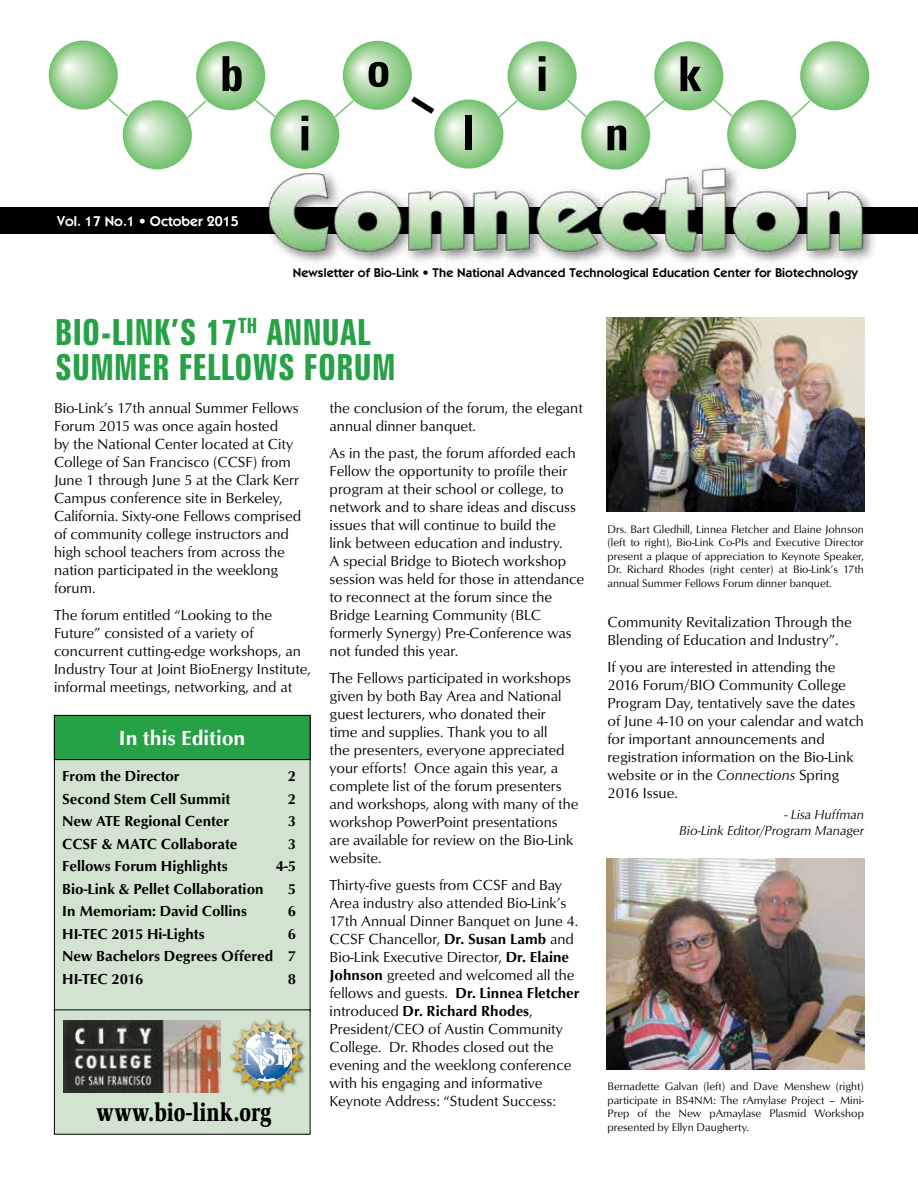
<style>
.page{position:relative;width:918px;height:1188px;background:#fff}
.page>*{position:absolute;margin:0;border:0;box-sizing:border-box;transform-origin:0 0}
.t1{font:700 extra-condensed 36px/34.5px "Zurich BT";letter-spacing:.01em;color:#26a146}
.t2{font:900 26.25px "Slimbach";color:#000;scale:.8 1}
.t3{font:700 21px "Opus";color:#fff}
.t4{font:15px/18px "Opus";color:#000}
.t5{font:700 15px/22.5px "Opus";color:#000;text-align:justify}
.t6{font:600 14.25px "Itc Kabel";color:#fff}
.t7{font:italic 13.5px/16.2px "Opus";color:#000;text-align:right}
.t8{font:600 12.75px "Itc Kabel";letter-spacing:.01em;color:#000}
.t9{font:11.25px/13.5px "Opus";color:#000;text-align:justify}
.s1{font-weight:700}
.s2{font-style:italic}
</style>
<div class="page">
<svg style="left:497px;top:98px;width:23px;height:21px"></svg>
<svg style="left:565px;top:98px;width:22px;height:20px"></svg>
<svg style="left:643px;top:98px;width:24px;height:20px"></svg>
<svg style="left:253px;top:98px;width:23px;height:19px"></svg>
<svg style="left:333px;top:99px;width:23px;height:20px"></svg>
<svg style="left:196px;top:41px;width:69px;height:69px"></svg>
<svg style="left:223px;top:56px;width:19px;height:35px"></svg>
<svg style="left:434px;top:100px;width:69px;height:69px"></svg>
<div style="left:465px;top:115px;width:7px;height:35px;background:#000"></div>
<svg style="left:508px;top:41px;width:69px;height:69px"></svg>
<svg style="left:539px;top:56px;width:7px;height:35px"></svg>
<svg style="left:581px;top:101px;width:69px;height:69px"></svg>
<svg style="left:608px;top:125px;width:18px;height:25px"></svg>
<svg style="left:654px;top:41px;width:69px;height:69px"></svg>
<svg style="left:681px;top:56px;width:20px;height:35px"></svg>
<svg style="left:270px;top:100px;width:69px;height:69px"></svg>
<svg style="left:302px;top:116px;width:6px;height:34px"></svg>
<svg style="left:343px;top:41px;width:69px;height:69px"></svg>
<svg style="left:369px;top:62px;width:19px;height:25px"></svg>
<svg style="left:405px;top:91px;width:35px;height:28px"></svg>
<svg style="left:711px;top:97px;width:22px;height:20px"></svg>
<svg style="left:727px;top:100px;width:69px;height:69px"></svg>
<svg style="left:187px;top:99px;width:21px;height:19px"></svg>
<svg style="left:123px;top:100px;width:69px;height:69px"></svg>
<svg style="left:108px;top:98px;width:22px;height:20px"></svg>
<svg style="left:800px;top:41px;width:69px;height:69px"></svg>
<svg style="left:49px;top:40px;width:69px;height:70px"></svg>
<svg style="left:789px;top:99px;width:23px;height:21px"></svg>
<div style="left:0;top:207px;width:918px;height:27px;background:#000"></div>
<img style="left:268px;top:159px;width:606px;height:103px">
<div style="left:54px;top:716px;width:256px;height:295px;background:#d2e4cf"></div>
<div style="left:54px;top:715px;width:256px;height:45px;background:#26a146"></div>
<div style="left:54px;top:715px;width:256px;height:45px;border:1px solid #000"></div>
<div style="left:54px;top:1010px;width:256px;height:124px;background:#d2e4cf"></div>
<img style="left:63px;top:1020px;width:157px;height:73px">
<div style="left:228px;top:1018px;width:78px;height:79px;background:#000;opacity:.75"></div>
<svg style="left:231px;top:1020px;width:70px;height:73px"></svg>
<img style="left:606px;top:318px;width:258px;height:194px">
<img style="left:606px;top:858px;width:258px;height:212px">
<p class="t6" style="left:57px;top:213px;width:183px">Vol. 17 No.1 • October 2015</p>
<p class="t8" style="left:293px;top:265px;width:567px">Newsletter of Bio-Link • The National Advanced Technological Education Center for Biotechnology</p>
<h1 class="t1" style="left:55px;top:316px;width:342px">BIO-LINK’S 17<sup>TH</sup> ANNUAL<br>SUMMER FELLOWS FORUM</h1>
<p class="t4" style="left:330px;top:399px;width:255px">the conclusion of the forum, the elegant annual dinner banquet.</p>
<p class="t4" style="left:330px;top:444px;width:256px">As in the past, the forum afforded each Fellow the opportunity to profile their program at their school or college, to network and to share ideas and discuss issues that will continue to build the<br>link between education and industry.<br>A special Bridge to Biotech workshop session was held for those in attendance to reconnect at the forum since the Bridge Learning Community (BLC formerly Synergy) Pre-Conference was not funded this year.</p>
<p class="t4" style="left:330px;top:669px;width:251px">The Fellows participated in workshops given by both Bay Area and National guest lecturers, who donated their<br>time and supplies. Thank you to all<br>the presenters, everyone appreciated your efforts! Once again this year, a complete list of the forum presenters and workshops, along with many of the workshop PowerPoint presentations are available for review on the Bio-Link website.</p>
<p class="t4" style="left:330px;top:876px;width:251px">Thirty-five guests from CCSF and Bay Area industry also attended Bio-Link’s 17th Annual Dinner Banquet on June 4.<br>CCSF Chancellor, <span class="s1">Dr. Susan Lamb</span> and Bio-Link Executive Director, <span class="s1">Dr. Elaine Johnson</span> greeted and welcomed all the fellows and guests. <span class="s1">Dr. Linnea Fletcher </span>introduced <span class="s1">Dr. Richard Rhodes</span>, President/CEO of Austin Community College. Dr. Rhodes closed out the evening and the weeklong conference with his engaging and informative Keynote Address: “Student Success:</p>
<p class="t4" style="left:54px;top:399px;width:249px">Bio-Link’s 17th annual Summer Fellows Forum 2015 was once again hosted<br>by the National Center located at City College of San Francisco (CCSF) from June 1 through June 5 at the Clark Kerr Campus conference site in Berkeley, California. Sixty-one Fellows comprised of community college instructors and high school teachers from across the nation participated in the weeklong forum.</p>
<p class="t4" style="left:54px;top:606px;width:258px">The forum entitled “Looking to the Future” consisted of a variety of concurrent cutting-edge workshops, an Industry Tour at Joint BioEnergy Institute, informal meetings, networking, and at</p>
<h3 class="t3" style="left:119px;top:726px;width:128px">In this Edition</h3>
<p class="t5" style="left:62px;top:765px;width:119px">From the Director</p>
<p class="t5" style="left:288px;top:765px;width:10px">2</p>
<p class="t5" style="left:62px;top:788px;width:170px">Second Stem Cell Summit</p>
<p class="t5" style="left:288px;top:788px;width:10px">2</p>
<p class="t5" style="left:62px;top:810px;width:168px">New ATE Regional Center</p>
<p class="t5" style="left:288px;top:810px;width:10px">3</p>
<p class="t5" style="left:62px;top:833px;width:177px">CCSF &amp; MATC Collaborate</p>
<p class="t5" style="left:288px;top:833px;width:10px">3</p>
<p class="t5" style="left:62px;top:855px;width:167px">Fellows Forum Highlights</p>
<p class="t5" style="left:276px;top:855px;width:22px">4-5</p>
<p class="t5" style="left:62px;top:878px;width:203px">Bio-Link &amp; Pellet Collaboration</p>
<p class="t5" style="left:288px;top:878px;width:10px">5</p>
<p class="t5" style="left:62px;top:900px;width:186px">In Memoriam: David Collins</p>
<p class="t5" style="left:288px;top:900px;width:10px">6</p>
<p class="t5" style="left:62px;top:923px;width:144px">HI-TEC 2015 Hi-Lights</p>
<p class="t5" style="left:62px;top:923px;width:235px;text-indent:226px">6<br>New Bachelors Degrees Offered 7<br>HI-TEC 2016</p>
<p class="t5" style="left:288px;top:968px;width:10px">8</p>
<h2 class="t2" style="left:96px;top:1095px;width:221px">www.bio-link.org</h2>
<p class="t9" style="left:608px;top:522px;width:258px">Drs. Bart Gledhill, Linnea Fletcher and Elaine Johnson (left to right), Bio-Link Co-PIs and Executive Director present a plaque of appreciation to Keynote Speaker, Dr. Richard Rhodes (right center) at Bio-Link’s 17th annual Summer Fellows Forum dinner banquet.</p>
<p class="t4" style="left:608px;top:613px;width:246px">Community Revitalization Through the<br>Blending of Education and Industry”.</p>
<p class="t4" style="left:608px;top:658px;width:258px">If you are interested in attending the 2016 Forum/BIO Community College Program Day, tentatively save the dates of June 4-10 on your calendar and watch for important announcements and registration information on the Bio-Link website or in the <span class="s2">Connections</span> Spring 2016 Issue.</p>
<p class="t7" style="left:679px;top:806px;width:186px">- Lisa Huffman<br>Bio-Link Editor/Program Manager</p>
<p class="t9" style="left:608px;top:1080px;width:258px">Bernadette Galvan (left) and Dave Menshew (right) participate in BS4NM: The rAmylase Project – Mini-Prep of the New pAmaylase Plasmid Workshop presented by Ellyn Daugherty.</p>
</div>
